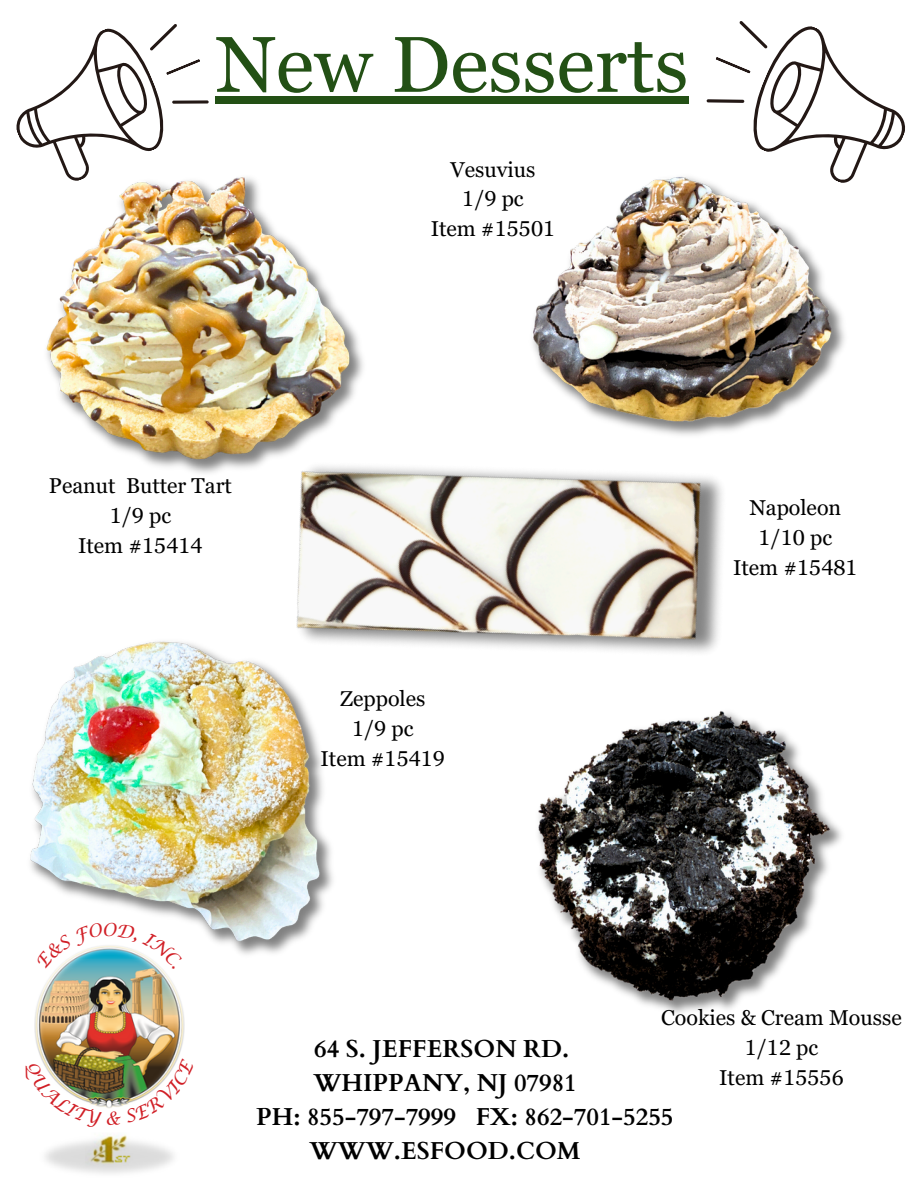
<style>
.page{position:relative;width:918px;height:1188px;background:#fff}
.page>*{position:absolute;margin:0;border:0;box-sizing:border-box;transform-origin:0 0}
.t1{font:78.9px "Georgia Pro";color:#235015}
.t2{font:700 24.6px "Cardo";color:#000}
.t3{font:21.45px/30px "Georgia Pro";color:#000;text-align:center}
.t4{font:18px "Lucida Calligraphy";color:#d11f26}
</style>
<div class="page">
<div style="left:215px;top:96px;width:474px;height:8px;background:#235015"></div>
<img style="left:34px;top:971px;width:151px;height:203px">
<img style="left:296px;top:467px;width:426px;height:186px">
<img style="left:46px;top:177px;width:325px;height:320px">
<svg style="left:16px;top:24px;width:193px;height:172px"></svg>
<img style="left:532px;top:176px;width:313px;height:260px">
<svg style="left:706px;top:21px;width:199px;height:177px"></svg>
<img style="left:30px;top:627px;width:312px;height:344px">
<img style="left:538px;top:711px;width:304px;height:303px">
<svg style="left:35px;top:922px;width:68px;height:47px"></svg>
<svg style="left:117px;top:923px;width:65px;height:46px"></svg>
<svg style="left:34px;top:1059px;width:151px;height:69px"></svg>
<p class="t1" style="left:215px;top:20px;width:475px">New Desserts</p>
<p class="t3" style="left:431px;top:154px;width:126px">Vesuvius<br>1/9 pc<br>Item #15501</p>
<p class="t3" style="left:49px;top:471px;width:185px">Peanut Butter Tart<br>1/9 pc<br>Item #15414</p>
<p class="t3" style="left:321px;top:684px;width:126px">Zeppoles<br>1/9 pc<br>Item #15419</p>
<p class="t3" style="left:733px;top:493px;width:126px">Napoleon<br>1/10 pc<br>Item #15481</p>
<h3 class="t4" style="left:102px;top:919px;width:16px">O</h3>
<p class="t3" style="left:661px;top:1003px;width:242px">Cookies &amp; Cream Mousse<br>1/12 pc<br>Item #15556</p>
<h3 class="t2" style="left:314px;top:1033px;width:257px">64 S. JEFFERSON RD.</h3>
<h3 class="t2" style="left:313px;top:1067px;width:265px">WHIPPANY, NJ 07981</h3>
<h3 class="t2" style="left:256px;top:1100px;width:419px">PH: 855-797-7999 FX: 862-701-5255</h3>
<h3 class="t2" style="left:309px;top:1134px;width:273px">WWW.ESFOOD.COM</h3>
</div>
